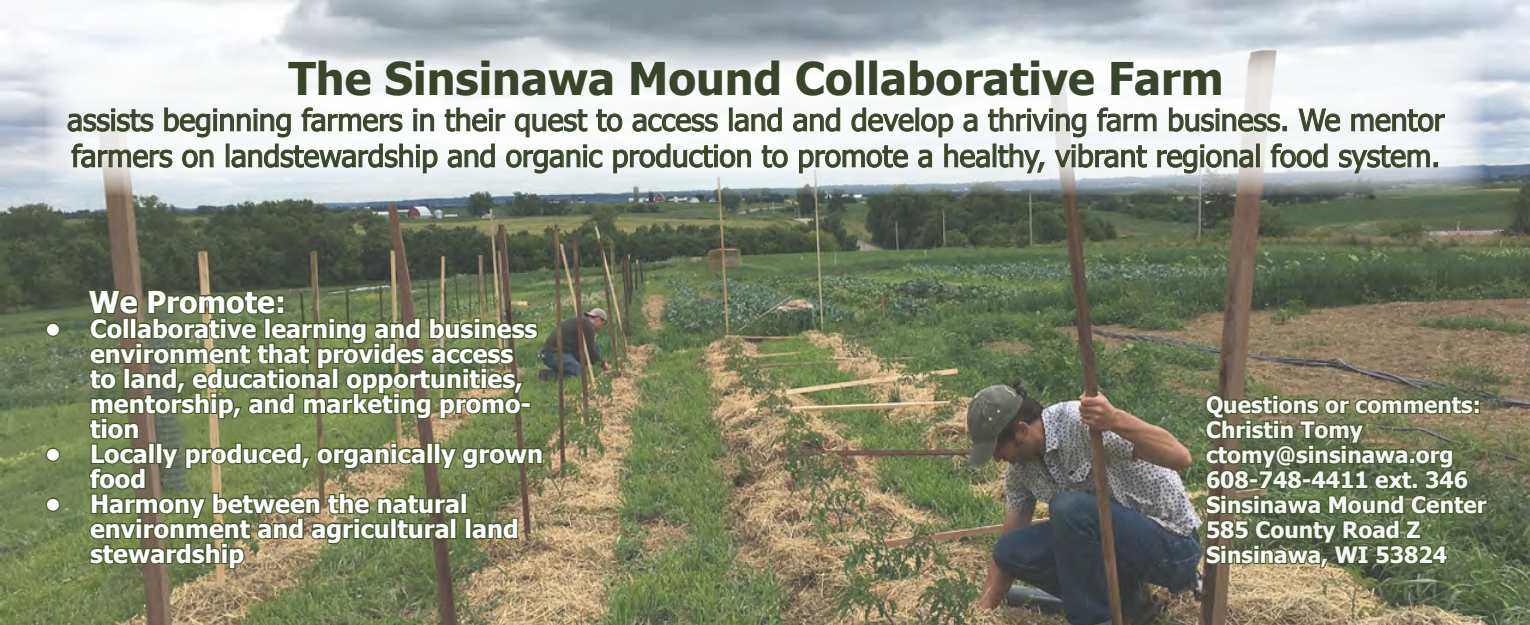
<style>
.page{position:relative;width:1530px;height:625px;background:#fff}
.page>*{position:absolute;margin:0;border:0;box-sizing:border-box;transform-origin:0 0}
.t1{font:700 45px "Tahoma";color:#38452a}
.t2{font:30px/36px "Tahoma";color:#38452a}
.t3{font:700 30px "Tahoma";color:#fff}
.t4{font:700 25px/25px "Tahoma";color:#fff}
.t5{font:700 22.5px/25px "Tahoma";color:#fff}
</style>
<div class="page">
<img style="left:1px;top:0;width:1529px;height:625px">
<svg style="left:45px;top:38px;width:1440px;height:157px"></svg>
<svg style="left:44px;top:321px;width:18px;height:17px"></svg>
<svg style="left:44px;top:446px;width:18px;height:17px"></svg>
<svg style="left:44px;top:496px;width:18px;height:17px"></svg>
<svg style="left:86px;top:288px;width:458px;height:282px;background:#6b734a"></svg>
<svg style="left:1203px;top:393px;width:286px;height:176px;background:#5d6643"></svg>
<svg style="left:67px;top:107px;width:371px;height:67px"></svg>
<svg style="left:444px;top:107px;width:1002px;height:67px"></svg>
<h1 class="t1" style="left:288px;top:47px;width:937px">The Sinsinawa Mound Collaborative Farm</h1>
<p class="t2" style="left:67px;top:100px;width:1379px">assists beginning farmers in their quest to access land and develop a thriving farm business. We mentor farmers on landstewardship and organic production to promote a healthy, vibrant regional food system.</p>
<p class="t3" style="left:89px;top:281px;width:199px">We Promote:</p>
<p class="t4" style="left:90px;top:314px;width:449px;text-indent:-45px">• Collaborative learning and business environment that provides access to land, educational opportunities, mentorship, and marketing promo&shy;tion</p>
<p class="t4" style="left:90px;top:439px;width:455px;text-indent:-45px">• Locally produced, organically grown food</p>
<p class="t4" style="left:90px;top:489px;width:430px;text-indent:-45px">• Harmony between the natural environment and agricultural land stewardship</p>
<p class="t5" style="left:1206px;top:391px;width:282px">Questions or comments:<br>Christin Tomy ctomy@sinsinawa.org<br>608-748-4411 ext. 346<br>Sinsinawa Mound Center<br>585 County Road Z<br>Sinsinawa, WI 53824</p>
</div>
